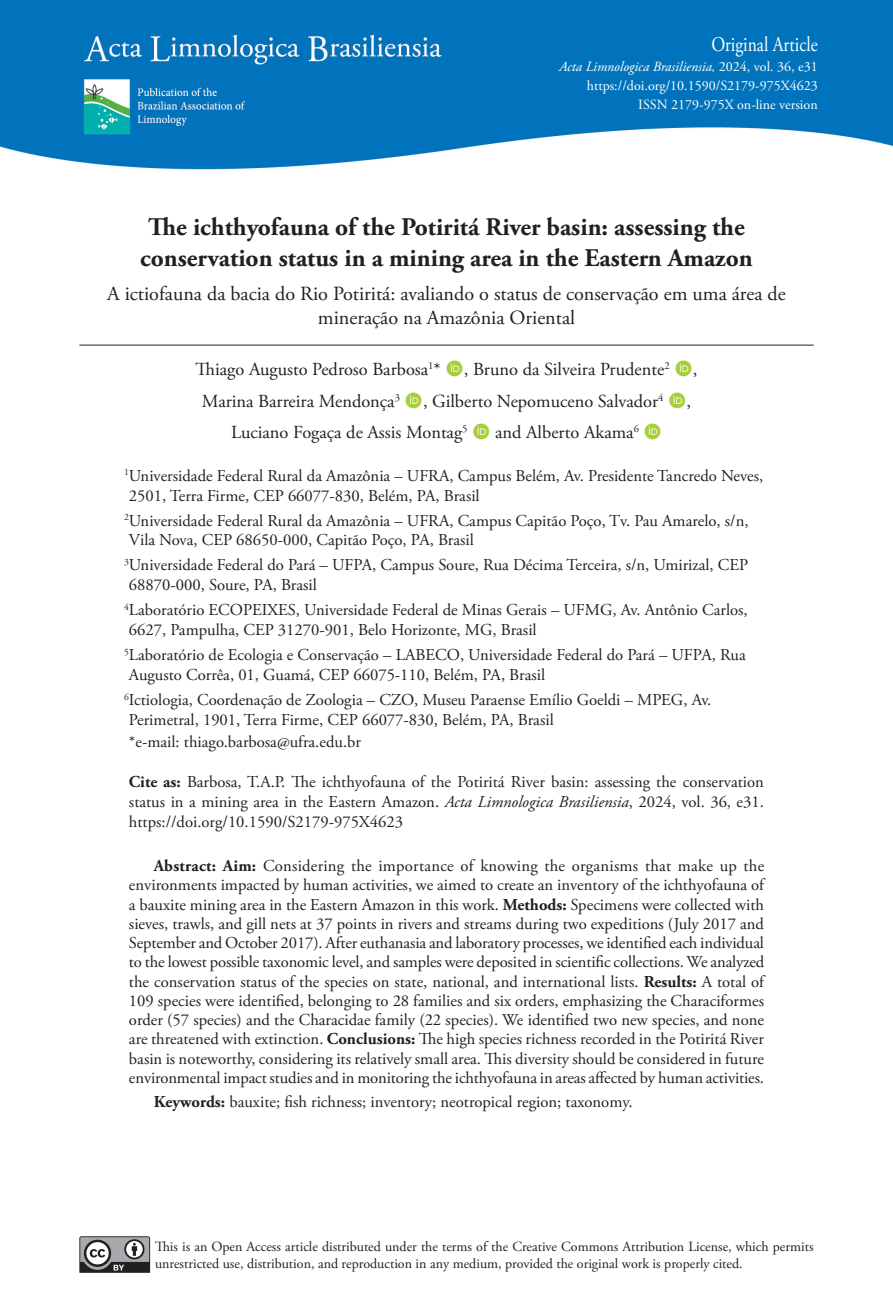
<style>
.page{position:relative;width:893px;height:1315px;background:#fff}
.page>*{position:absolute;margin:0;border:0;box-sizing:border-box;transform-origin:0 0}
.ArticleTitle{font:700 25.38px/30.4px "Adobe Garamond Pro";color:#231f20;text-align:center}
.t1{font:21px "Adobe Garamond Pro";color:#fff;scale:.83 1}
.ArticleTitle-Trans1{font:20.12px/24.2px "Adobe Garamond Pro";color:#231f20;text-align:center}
.Authors{font:18.38px/31.5px "Adobe Garamond Pro";color:#231f20}
.Abstract{font:16.62px/19.2px "Adobe Garamond Pro";letter-spacing:-.01em;color:#231f20;text-align:justify}
.Affiliations{font:16.62px/19.9px "Adobe Garamond Pro";color:#231f20}
.HowToCite{font:16.62px/19.9px "Adobe Garamond Pro";color:#231f20;text-align:justify}
.Keywords{font:16.62px "Adobe Garamond Pro";color:#231f20}
.Correspondence{font:16.62px "Adobe Garamond Pro";color:#231f20}
.LicenseParaAlt{font:14px/16.8px "Adobe Garamond Pro";color:#231f20}
.t2{font:14px/19.2px "Adobe Garamond Pro";color:#fff;text-align:right}
.s1{font-style:italic}
.s2{font-weight:700}
</style>
<div class="page">
<img style="left:0;top:0;width:893px;height:170px">
<svg style="left:79px;top:1236px;width:71px;height:36px"></svg>
<hr style="left:79px;top:345px;width:735px;height:1px;background:#231f20">
<p class="t1" style="left:711px;top:32px;width:130px">Original Article</p>
<p class="t2" style="left:559px;top:57px;width:260px"><span class="s1">Acta Limnologica Brasiliensia,</span> 2024, vol. 36, e31 https://doi.org/10.1590/S2179-975X4623<br>ISSN 2179-975X on-line version</p>
<p class="ArticleTitle" style="left:140px;top:212px;width:614px">The ichthyofauna of the Potiritá River basin: assessing the conservation status in a mining area in the Eastern Amazon</p>
<p class="ArticleTitle-Trans1" style="left:107px;top:282px;width:680px">A ictiofauna da bacia do Rio Potiritá: avaliando o status de conservação em uma área de mineração na Amazônia Oriental</p>
<p class="Authors" style="left:202px;top:354px;width:497px;text-indent:-6px">Thiago Augusto Pedroso Barbosa<sup>1</sup>* , Bruno da Silveira Prudente<sup>2</sup> ,<br>Marina Barreira Mendonça<sup>3</sup></p>
<p class="Authors" style="left:231px;top:386px;width:462px;text-indent:192px">, Gilberto Nepomuceno Salvador<sup>4</sup> ,<br>Luciano Fogaça de Assis Montag<sup>5</sup></p>
<p class="Authors" style="left:495px;top:417px;width:145px">and Alberto Akama<sup>6</sup></p>
<p class="Affiliations" style="left:124px;top:466px;width:641px"><sup>1</sup>Universidade Federal Rural da Amazônia – UFRA, Campus Belém, Av. Presidente Tancredo Neves,<br>2501, Terra Firme, CEP 66077-830, Belém, PA, Brasil</p>
<p class="Affiliations" style="left:124px;top:511px;width:626px"><sup>2</sup>Universidade Federal Rural da Amazônia – UFRA, Campus Capitão Poço, Tv. Pau Amarelo, s/n,<br>Vila Nova, CEP 68650-000, Capitão Poço, PA, Brasil</p>
<p class="Affiliations" style="left:124px;top:556px;width:626px"><sup>3</sup>Universidade Federal do Pará – UFPA, Campus Soure, Rua Décima Terceira, s/n, Umirizal, CEP<br>68870-000, Soure, PA, Brasil</p>
<p class="Affiliations" style="left:124px;top:600px;width:625px"><sup>4</sup>Laboratório ECOPEIXES, Universidade Federal de Minas Gerais – UFMG, Av. Antônio Carlos,<br>6627, Pampulha, CEP 31270-901, Belo Horizonte, MG, Brasil</p>
<p class="Affiliations" style="left:124px;top:645px;width:623px"><sup>5</sup>Laboratório de Ecologia e Conservação – LABECO, Universidade Federal do Pará – UFPA, Rua<br>Augusto Corrêa, 01, Guamá, CEP 66075-110, Belém, PA, Brasil</p>
<p class="Affiliations" style="left:124px;top:690px;width:589px"><sup>6</sup>Ictiologia, Coordenação de Zoologia – CZO, Museu Paraense Emílio Goeldi – MPEG, Av.<br>Perimetral, 1901, Terra Firme, CEP 66077-830, Belém, PA, Brasil</p>
<p class="Correspondence" style="left:129px;top:732px;width:234px">*e-mail: thiago.barbosa@ufra.edu.br</p>
<p class="HowToCite" style="left:129px;top:772px;width:636px"><span class="s2">Cite as:</span> Barbosa, T.A.P. The ichthyofauna of the Potiritá River basin: assessing the conservation status in a mining area in the Eastern Amazon. <span class="s1">Acta Limnologica Brasiliensia</span>, 2024, vol. 36, e31. https://doi.org/10.1590/S2179-975X4623</p>
<p class="Abstract" style="left:129px;top:857px;width:637px;text-indent:25px"><span class="s2">Abstract: Aim:</span> Considering the importance of knowing the organisms that make up the environments impacted by human activities, we aimed to create an inventory of the ichthyofauna of a bauxite mining area in the Eastern Amazon in this work. <span class="s2">Methods:</span> Specimens were collected with sieves, trawls, and gill nets at 37 points in rivers and streams during two expeditions (July 2017 and September and October 2017). After euthanasia and laboratory processes, we identified each individual to the lowest possible taxonomic level, and samples were deposited in scientific collections. We analyzed the conservation status of the species on state, national, and international lists. <span class="s2">Results:</span> A total of 109 species were identified, belonging to 28 families and six orders, emphasizing the Characiformes order (57 species) and the Characidae family (22 species). We identified two new species, and none are threatened with extinction. <span class="s2">Conclusions:</span> The high species richness recorded in the Potiritá River basin is noteworthy, considering its relatively small area. This diversity should be considered in future environmental impact studies and in monitoring the ichthyofauna in areas affected by human activities.</p>
<p class="Keywords" style="left:154px;top:1092px;width:480px"><span class="s2">Keywords:</span> bauxite; fish richness; inventory; neotropical region; taxonomy.</p>
<p class="LicenseParaAlt" style="left:155px;top:1238px;width:660px">This is an Open Access article distributed under the terms of the Creative Commons Attribution License, which permits unrestricted use, distribution, and reproduction in any medium, provided the original work is properly cited.</p>
</div>
